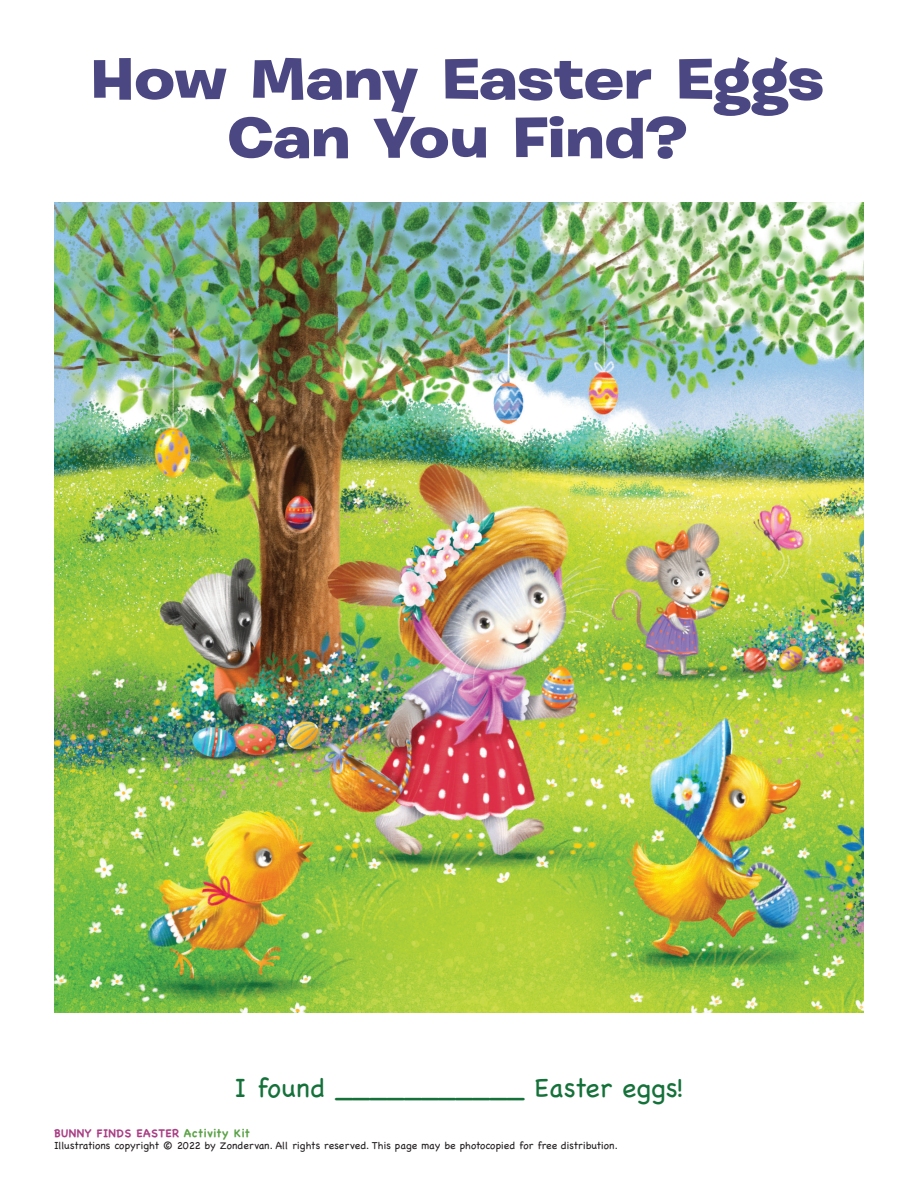
<style>
.page{position:relative;width:918px;height:1188px;background:#fff}
.page>*{position:absolute;margin:0;border:0;box-sizing:border-box;transform-origin:0 0}
.NewMainHead{font:700 57px/58.5px "Burbank Big Wide";color:#4b4783;text-align:center}
.Instructions{font:27px "Chalkboard";letter-spacing:.015em;color:#15713a}
.t1{font:700 11.25px "Chalkboard";letter-spacing:.03em;color:#a93e84}
.t2{font:10.5px "Chalkboard";color:#231f20}
.s1{color:#5aa245}
</style>
<div class="page">
<img style="left:54px;top:202px;width:810px;height:810px">
<p class="NewMainHead" style="left:91px;top:51px;width:734px">How Many Easter Eggs<br>Can You Find?</p>
<p class="Instructions" style="left:234px;top:1072px;width:451px">I found ___________ Easter eggs!</p>
<p class="t1" style="left:54px;top:1127px;width:197px">BUNNY FINDS EASTER <span class="s1">Activity Kit</span></p>
<p class="t2" style="left:54px;top:1139px;width:565px">Illustrations copyright © 2022 by Zondervan. All rights reserved. This page may be photocopied for free distribution.</p>
</div>
